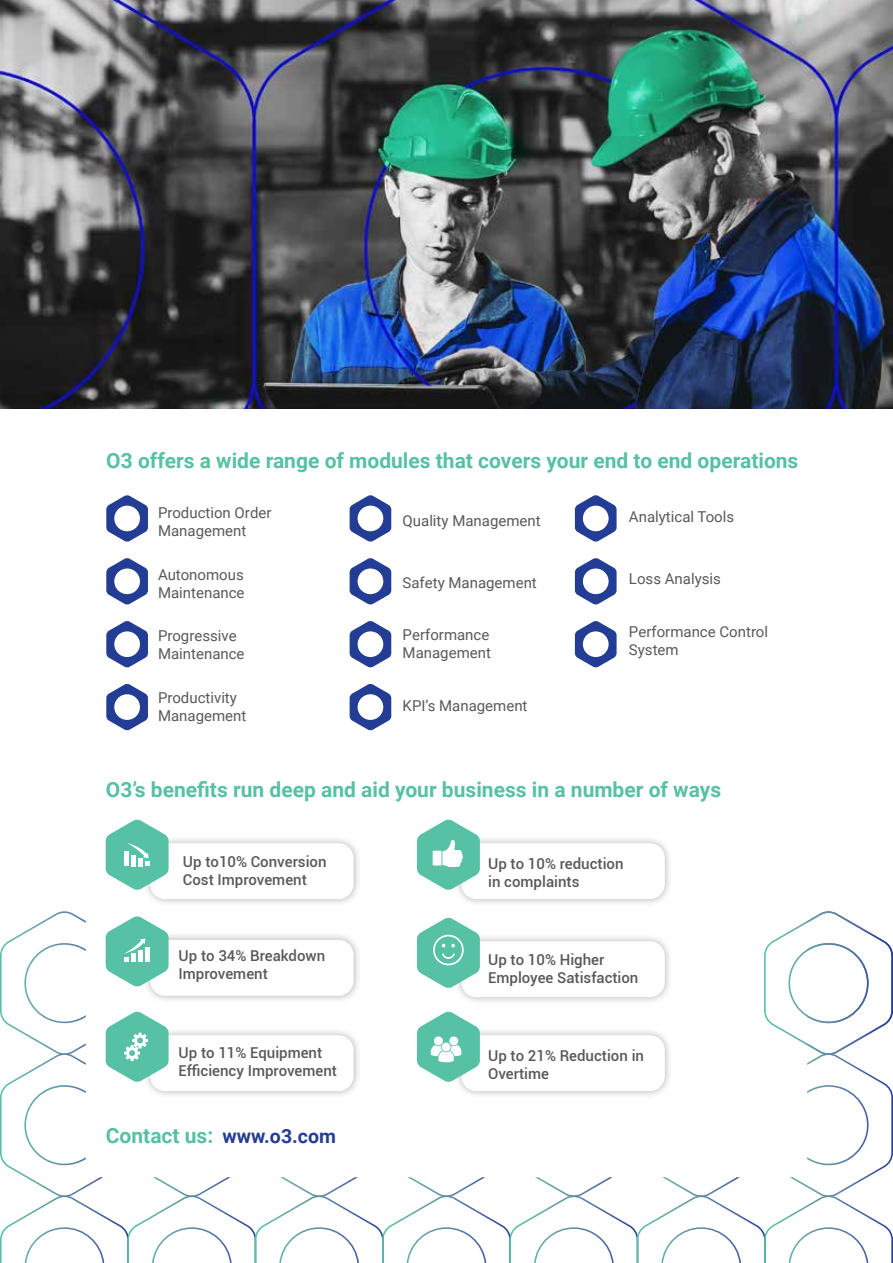
<style>
.page{position:relative;width:893px;height:1263px;background:#fff}
.page>*{position:absolute;margin:0;border:0;box-sizing:border-box;transform-origin:0 0}
.t1{font:700 21px "Roboto";color:#57c1a5}
.t2{font:15px/18px "Roboto";color:#58595b}
.t3{font:500 15px/18px "Roboto";color:#58595b}
.s1{font-size:19.5px;color:#243d94}
</style>
<div class="page">
<div style="left:142px;top:835px;width:220px;height:72px;background:#000;opacity:.3"></div>
<div style="left:150px;top:843px;width:204px;height:56px;background:#fff;border-radius:15px"></div>
<div style="left:453px;top:835px;width:220px;height:72px;background:#000;opacity:.3"></div>
<div style="left:461px;top:843px;width:204px;height:56px;background:#fff;border-radius:15px"></div>
<img style="left:0;top:0;width:893px;height:408px">
<svg style="left:106px;top:495px;width:42px;height:47px"></svg>
<svg style="left:106px;top:558px;width:42px;height:47px"></svg>
<svg style="left:106px;top:621px;width:42px;height:47px"></svg>
<svg style="left:106px;top:684px;width:42px;height:46px"></svg>
<svg style="left:350px;top:495px;width:41px;height:47px"></svg>
<svg style="left:575px;top:495px;width:42px;height:47px"></svg>
<svg style="left:350px;top:558px;width:41px;height:47px"></svg>
<svg style="left:575px;top:558px;width:42px;height:47px"></svg>
<svg style="left:350px;top:621px;width:41px;height:47px"></svg>
<svg style="left:575px;top:621px;width:42px;height:47px"></svg>
<svg style="left:350px;top:684px;width:41px;height:46px"></svg>
<svg style="left:106px;top:819px;width:63px;height:71px"></svg>
<svg style="left:0;top:911px;width:893px;height:352px"></svg>
<svg style="left:417px;top:819px;width:63px;height:71px"></svg>
<div style="left:433px;top:851px;width:8px;height:14px;background:#fff"></div>
<h1 class="t1" style="left:106px;top:446px;width:694px">O3 offers a wide range of modules that covers your end to end operations</h1>
<p class="t2" style="left:158px;top:503px;width:115px">Production Order<br>Management</p>
<p class="t2" style="left:158px;top:565px;width:88px">Autonomous<br>Maintenance</p>
<p class="t2" style="left:158px;top:626px;width:88px">Progressive<br>Maintenance</p>
<p class="t2" style="left:158px;top:688px;width:90px">Productivity<br>Management</p>
<p class="t2" style="left:403px;top:511px;width:140px">Quality Management</p>
<p class="t2" style="left:403px;top:573px;width:136px">Safety Management</p>
<p class="t2" style="left:403px;top:625px;width:90px">Performance<br>Management</p>
<p class="t2" style="left:403px;top:696px;width:126px">KPIs’ Management</p>
<p class="t2" style="left:629px;top:507px;width:107px">Analytical Tools</p>
<p class="t2" style="left:629px;top:569px;width:93px">Loss Analysis</p>
<p class="t2" style="left:629px;top:622px;width:141px">Performance Control<br>System</p>
<h1 class="t1" style="left:106px;top:775px;width:617px">O s’3 benefits run deep and aid your business in a number of ways</h1>
<p class="t3" style="left:183px;top:852px;width:145px">Up to10% Conversion<br>Cost Improvement</p>
<p class="t3" style="left:488px;top:854px;width:137px">Up to 10% reduction in complaints</p>
<p class="t3" style="left:179px;top:946px;width:148px">Up to 34% Breakdown<br>Improvement</p>
<p class="t3" style="left:488px;top:950px;width:152px">Up to 10% Higher<br>Employee Satisfaction</p>
<p class="t3" style="left:179px;top:1043px;width:160px">Up to 11% Equipment<br>Efficiency Improvement</p>
<p class="t3" style="left:488px;top:1046px;width:157px">Up to 21% Reduction in<br>Overtime</p>
<h1 class="t1" style="left:106px;top:1121px;width:232px">Contact us: <span class="s1">www o. 3.com</span></h1>
</div>
